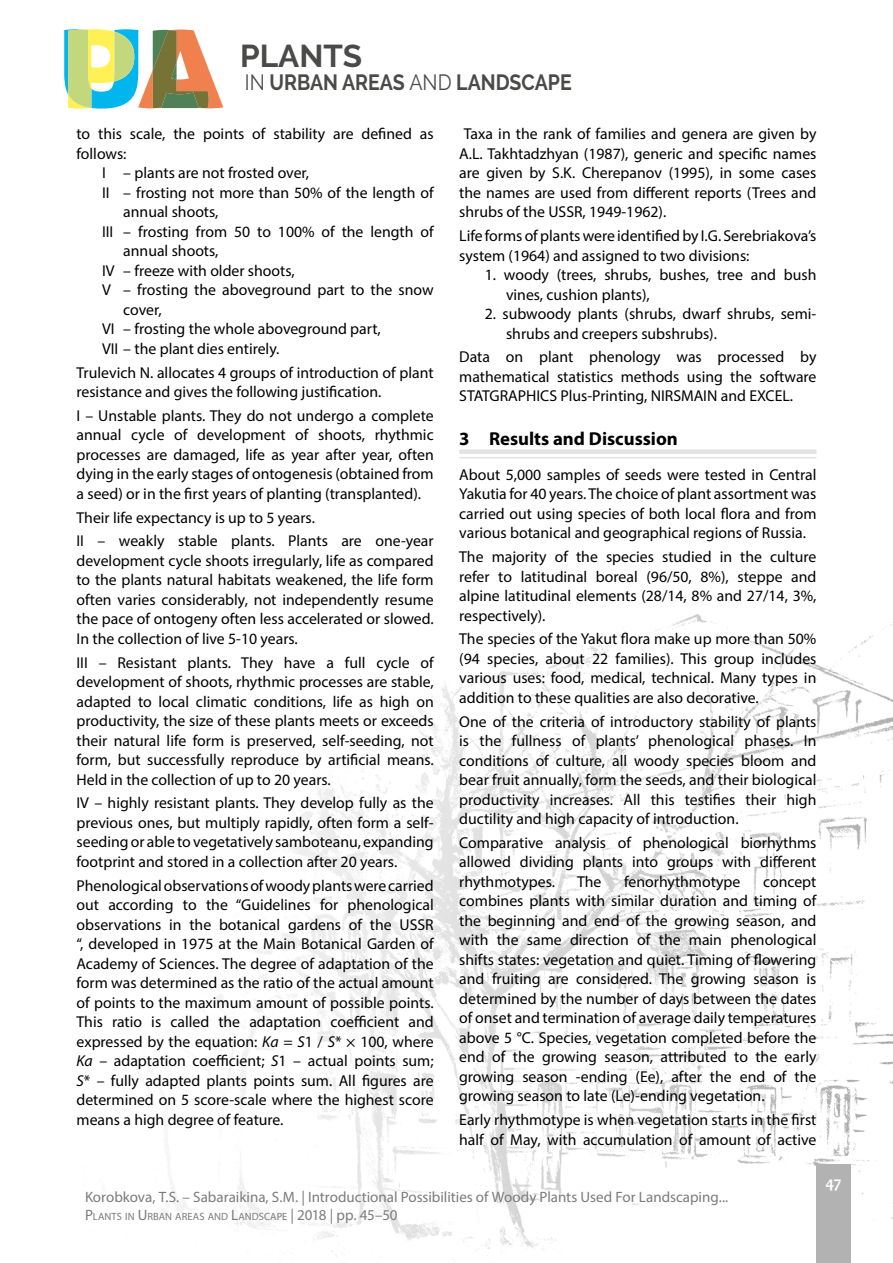
<style>
.page{position:relative;width:893px;height:1263px;background:#fff}
.page>*{position:absolute;margin:0;border:0;box-sizing:border-box;transform-origin:0 0}
.t1{font:700 31.5px "Raleway";color:#4a4a49}
.t2{font:700 22.05px "Raleway";color:#4a4a49;scale:.88 1}
.medzititul_velky{font:700 18.75px "Myriad Pro";color:#000}
.t3{font:700 16.5px "Candara";color:#fff}
.blok_anglicky_medzer{font:15.75px/19.5px "Myriad Pro";color:#000;text-align:justify}
.cislo_odraz{font:15.75px/19.5px "Myriad Pro";color:#000}
.pata_nazov_autori{font:15px "Myriad Pro";color:#7c7b7b}
.pata_nazov_autori-2{font:10.5px "Myriad Pro";color:#7c7b7b}
.s1{font-weight:400}
.s2{font-style:italic}
.s3{font-size:15px}
</style>
<div class="page">
<img style="left:172px;top:614px;width:721px;height:649px">
<div style="left:816px;top:1164px;width:34px;height:99px;background:#b3b2b2"></div>
<svg style="left:64px;top:29px;width:159px;height:80px"></svg>
<div style="left:459px;top:449px;width:357px;height:5px;background:#e3e3e3"></div>
<hr style="left:459px;top:457px;width:357px;height:1px;background:#e3e3e3">
<h1 class="t1" style="left:240px;top:38px;width:124px">PLANTS</h1>
<h2 class="t2" style="left:245px;top:70px;width:373px"><span class="s1">IN</span> URBAN AREAS <span class="s1">AND</span> LANDSCAPE</h2>
<p class="blok_anglicky_medzer" style="left:77px;top:124px;width:359px">to this scale, the points of stability are defined as follows:</p>
<p class="cislo_odraz" style="left:102px;top:163px;width:209px">I – plants are not frosted over,</p>
<p class="cislo_odraz" style="left:123px;top:183px;width:312px;text-indent:-21px">II – frosting not more than 50% of the length of annual shoots,</p>
<p class="cislo_odraz" style="left:123px;top:222px;width:312px;text-indent:-21px">III – frosting from 50 to 100% of the length of annual shoots,</p>
<p class="cislo_odraz" style="left:102px;top:261px;width:194px">IV – freeze with older shoots,</p>
<p class="cislo_odraz" style="left:123px;top:280px;width:312px;text-indent:-21px">V – frosting the aboveground part to the snow cover,</p>
<p class="cislo_odraz" style="left:102px;top:319px;width:280px">VI – frosting the whole aboveground part,</p>
<p class="cislo_odraz" style="left:102px;top:339px;width:179px">VII – the plant dies entirely.</p>
<p class="blok_anglicky_medzer" style="left:77px;top:362px;width:359px">Trulevich N. allocates 4 groups of introduction of plant resistance and gives the following justification.</p>
<p class="blok_anglicky_medzer" style="left:77px;top:406px;width:359px">I – Unstable plants. They do not undergo a complete annual cycle of development of shoots, rhythmic processes are damaged, life as year after year, often dying in the early stages of ontogenesis (obtained from a seed) or in the first years of planting (transplanted).</p>
<p class="blok_anglicky_medzer" style="left:77px;top:507px;width:240px">Their life expectancy is up to 5 years.</p>
<p class="blok_anglicky_medzer" style="left:77px;top:531px;width:359px">II – weakly stable plants. Plants are one-year development cycle shoots irregularly, life as compared to the plants natural habitats weakened, the life form often varies considerably, not independently resume the pace of ontogeny often less accelerated or slowed.<br>In the collection of live 5-10 years.</p>
<p class="blok_anglicky_medzer" style="left:77px;top:652px;width:359px">III – Resistant plants. They have a full cycle of development of shoots, rhythmic processes are stable, adapted to local climatic conditions, life as high on productivity, the size of these plants meets or exceeds their natural life form is preserved, self-seeding, not form, but successfully reproduce by artificial means.<br>Held in the collection of up to 20 years.</p>
<p class="blok_anglicky_medzer" style="left:77px;top:793px;width:359px">IV – highly resistant plants. They develop fully as the previous ones, but multiply rapidly, often form a self&shy;seeding or able to vegetatively samboteanu, expanding footprint and stored in a collection after 20 years.</p>
<p class="blok_anglicky_medzer" style="left:77px;top:875px;width:359px">Phenological observations of woody plants were carried out according to the “Guidelines for phenological observations in the botanical gardens of the USSR “, developed in 1975 at the Main Botanical Garden of Academy of Sciences. The degree of adaptation of the form was determined as the ratio of the actual amount of points to the maximum amount of possible points.<br>This ratio is called the adaptation coefficient and expressed by the equation: <span class="s2">Ka</span> = <span class="s2">S</span>1 / <span class="s2">S</span>* × 100, where <span class="s2">Ka</span> – adaptation coefficient; <span class="s2">S</span>1 – actual points sum; <span class="s2">S</span>* – fully adapted plants points sum. All figures are determined on 5 score-scale where the highest score means a high degree of feature.</p>
<p class="blok_anglicky_medzer" style="left:459px;top:124px;width:359px">Taxa in the rank of families and genera are given by A.L. Takhtadzhyan (1987), generic and specific names are given by S.K. Cherepanov (1995), in some cases the names are used from different reports (Trees and shrubs of the USSR, 1949-1962).</p>
<p class="blok_anglicky_medzer" style="left:459px;top:226px;width:359px">Life forms of plants were identified by I.G. Serebriakova’s system (1964) and assigned to two divisions:</p>
<p class="cislo_odraz" style="left:506px;top:265px;width:312px;text-indent:-21px">1. woody (trees, shrubs, bushes, tree and bush vines, cushion plants),</p>
<p class="cislo_odraz" style="left:506px;top:304px;width:312px;text-indent:-21px">2. subwoody plants (shrubs, dwarf shrubs, semi&shy;shrubs and creepers subshrubs).</p>
<p class="blok_anglicky_medzer" style="left:459px;top:347px;width:359px">Data on plant phenology was processed by mathematical statistics methods using the software STATGRAPHICS Plus-Printing, NIRSMAIN and EXCEL.</p>
<p class="medzititul_velky" style="left:459px;top:427px;width:220px">3 Results and Discussion</p>
<p class="blok_anglicky_medzer" style="left:459px;top:464px;width:359px">About 5,000 samples of seeds were tested in Central Yakutia for 40 years. The choice of plant assortment was carried out using species of both local flora and from various botanical and geographical regions of Russia.</p>
<p class="blok_anglicky_medzer" style="left:459px;top:547px;width:359px">The majority of the species studied in the culture refer to latitudinal boreal (96/50, 8%), steppe and alpine latitudinal elements (28/14, 8% and 27/14, 3%, respectively).</p>
<p class="blok_anglicky_medzer" style="left:459px;top:629px;width:359px">The species of the Yakut flora make up more than 50% (94 species, about 22 families). This group includes various uses: food, medical, technical. Many types in addition to these qualities are also decorative.</p>
<p class="blok_anglicky_medzer" style="left:459px;top:711px;width:359px">One of the criteria of introductory stability of plants is the fullness of plants’ phenological phases. In conditions of culture, all woody species bloom and bear fruit annually, form the seeds, and their biological productivity increases. All this testifies their high ductility and high capacity of introduction.</p>
<p class="blok_anglicky_medzer" style="left:459px;top:832px;width:359px">Comparative analysis of phenological biorhythms allowed dividing plants into groups with different rhythmotypes.</p>
<p class="blok_anglicky_medzer" style="left:577px;top:871px;width:26px">The</p>
<p class="blok_anglicky_medzer" style="left:624px;top:871px;width:118px">fenorhythmotype</p>
<p class="blok_anglicky_medzer" style="left:459px;top:871px;width:359px;text-indent:304px">concept combines plants with similar duration and timing of the beginning and end of the growing season, and with the same direction of the main phenological shifts states: vegetation and quiet. Timing of flowering and fruiting are considered. The growing season is determined by the number of days between the dates of onset and termination of average daily temperatures above 5 °C. Species, vegetation completed before the end of the growing season, attributed to the early growing season -ending (Ee), after the end of the growing season to late (Le)-ending vegetation.</p>
<p class="blok_anglicky_medzer" style="left:459px;top:1110px;width:359px">Early rhythmotype is when vegetation starts in the first half of May, with accumulation of amount of active</p>
<p class="pata_nazov_autori" style="left:85px;top:1188px;width:645px">Korobkova, T.S. – Sabaraikina, S.M. | Introductional Possibilities of Woody Plants Used For Landscaping...</p>
<p class="pata_nazov_autori-2" style="left:85px;top:1210px;width:314px"><span class="s3">P</span>LANTS IN <span class="s3">U</span>RBAN AREAS AND <span class="s3">L</span>ANDSCAPE <span class="s3">| 2018 | pp. 45–50</span></p>
<p class="t3" style="left:825px;top:1172px;width:17px">47</p>
</div>
